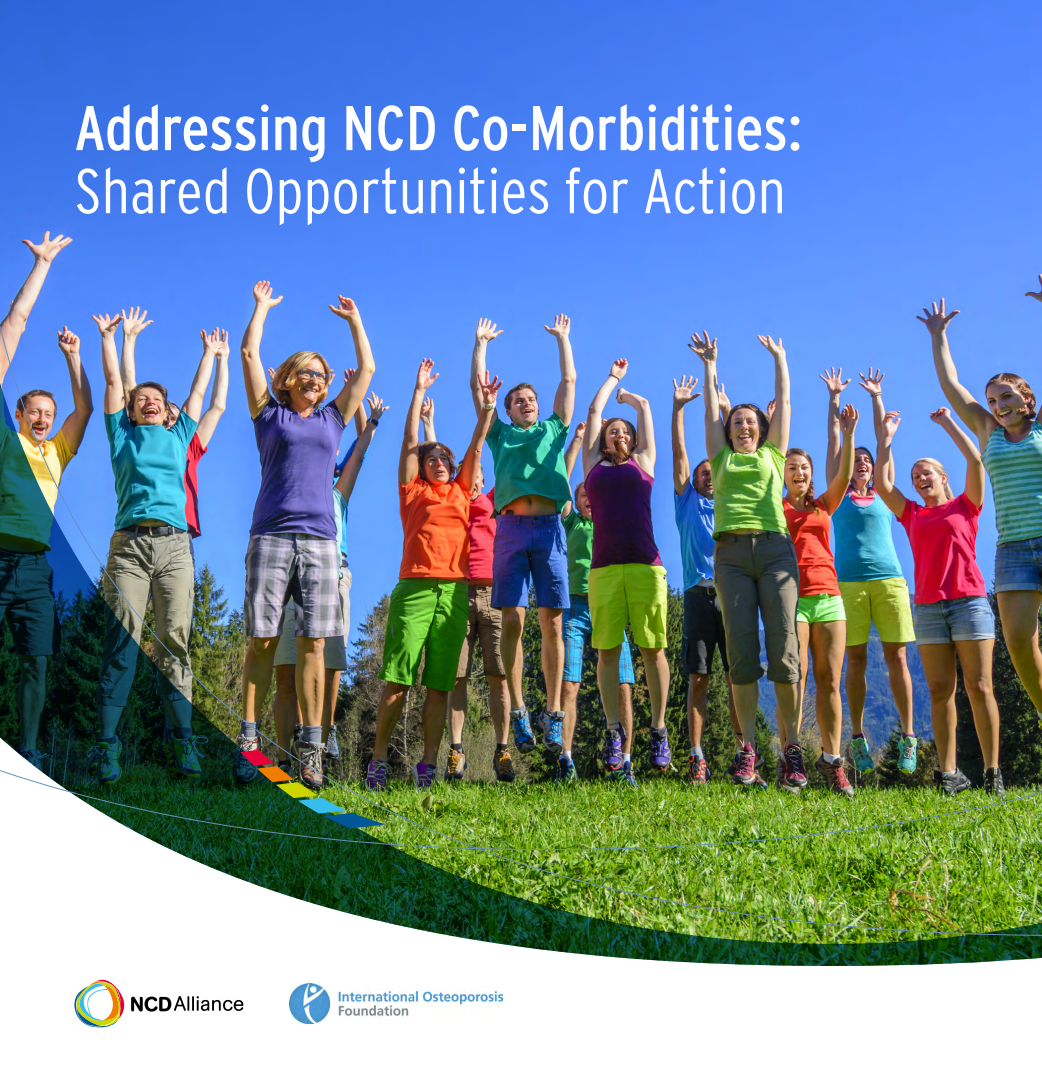
<style>
.page{position:relative;width:1042px;height:1092px;background:#fff}
.page>*{position:absolute;margin:0;border:0;box-sizing:border-box;transform-origin:0 0}
.t1{font:condensed 63px "Interstate";color:#fff}
.t2{font:300 condensed 63px "Interstate";color:#fff}
.t3{font:300 8.75px "Univers LT Std";color:#fff}
</style>
<div class="page">
<img style="left:0;top:0;width:1042px;height:52px">
<svg style="left:74px;top:979px;width:51px;height:48px"></svg>
<svg style="left:131px;top:996px;width:112px;height:15px"></svg>
<svg style="left:452px;top:936px;width:590px;height:29px"></svg>
<img style="left:0;top:52px;width:1042px;height:884px">
<img style="left:240px;top:749px;width:146px;height:79px">
<img style="left:289px;top:983px;width:213px;height:40px">
<p class="t1" style="left:74px;top:93px;width:729px">Addressing NCD Co-Morbidities:</p>
<p class="t2" style="left:74px;top:155px;width:713px">Shared Opportunities for Action</p>
<p class="t3" style="left:1014px;top:912px;width:35px;rotate:-90deg">© fotolia</p>
</div>
